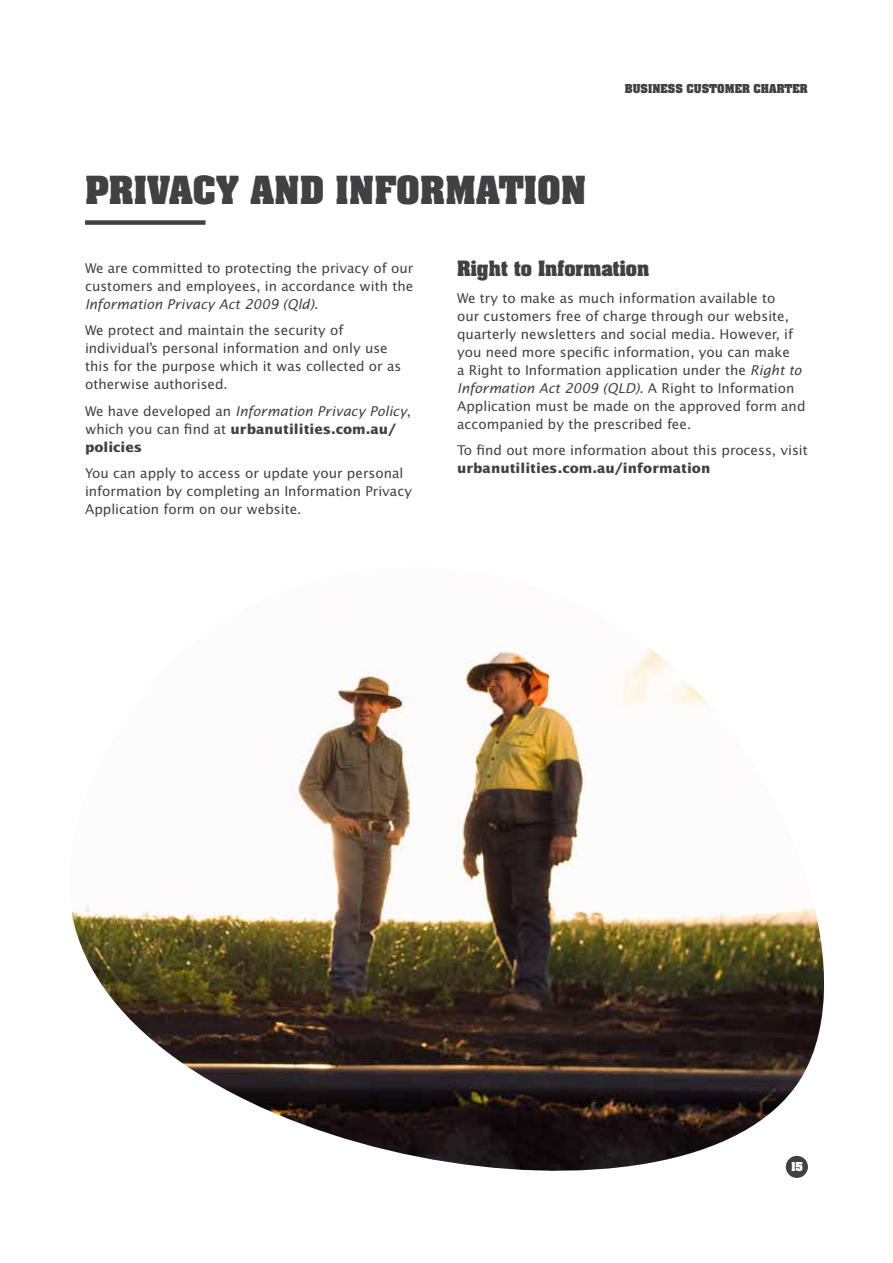
<style>
.page{position:relative;width:893px;height:1263px;background:#fff}
.page>*{position:absolute;margin:0;border:0;box-sizing:border-box;transform-origin:0 0}
.t1{font:700 33px "Aachen CE";color:#414042}
.t2{font:700 18px "Aachen CE";color:#414042}
.t3{font:13.5px/18px "Lucida Sans Std";color:#414042}
.t4{font:700 13.5px "Lucida Sans Std";color:#414042}
.t5{font:700 10.5px "Aachen CE";color:#414042}
.t6{font:700 10.5px "Aachen CE";color:#fff}
.s1{font-style:italic}
.s2{font-weight:700}
</style>
<div class="page">
<div style="left:85px;top:220px;width:121px;height:5px;background:#414042"></div>
<img style="left:71px;top:645px;width:754px;height:533px">
<h1 class="t1" style="left:85px;top:167px;width:503px">PRIVACY AND INFORMATION</h1>
<p class="t5" style="left:625px;top:81px;width:185px">BUSINESS CUSTOMER CHARTER</p>
<p class="t3" style="left:85px;top:259px;width:330px;text-align:justify">We are committed to protecting the privacy of our customers and employees, in accordance with the <span class="s1">Information Privacy Act 2009 (Qld)</span>.</p>
<p class="t3" style="left:85px;top:321px;width:318px">We protect and maintain the security of individual’s personal information and only use this for the purpose which it was collected or as otherwise authorised.</p>
<p class="t3" style="left:85px;top:402px;width:327px">We have developed an <span class="s1">Information Privacy Policy</span>, which you can find at <span class="s2">urbanutilities.com.au/ policies</span></p>
<p class="t3" style="left:85px;top:464px;width:328px">You can apply to access or update your personal information by completing an Information Privacy<br>Application form on our website.</p>
<h2 class="t2" style="left:457px;top:256px;width:194px">Right to Information</h2>
<p class="t3" style="left:457px;top:289px;width:350px">We try to make as much information available to<br>our customers free of charge through our website, quarterly newsletters and social media. However, if you need more specific information, you can make<br>a Right to Information application under the <span class="s1">Right to Information Act 2009 (QLD)</span>. A Right to Information Application must be made on the approved form and accompanied by the prescribed fee.</p>
<p class="t3" style="left:457px;top:442px;width:352px">To find out more information about this process, visit</p>
<p class="t4" style="left:457px;top:461px;width:255px">urbanutilities.com.au/information</p>
<p class="t6" style="left:791px;top:1159px;width:13px">15</p>
</div>
